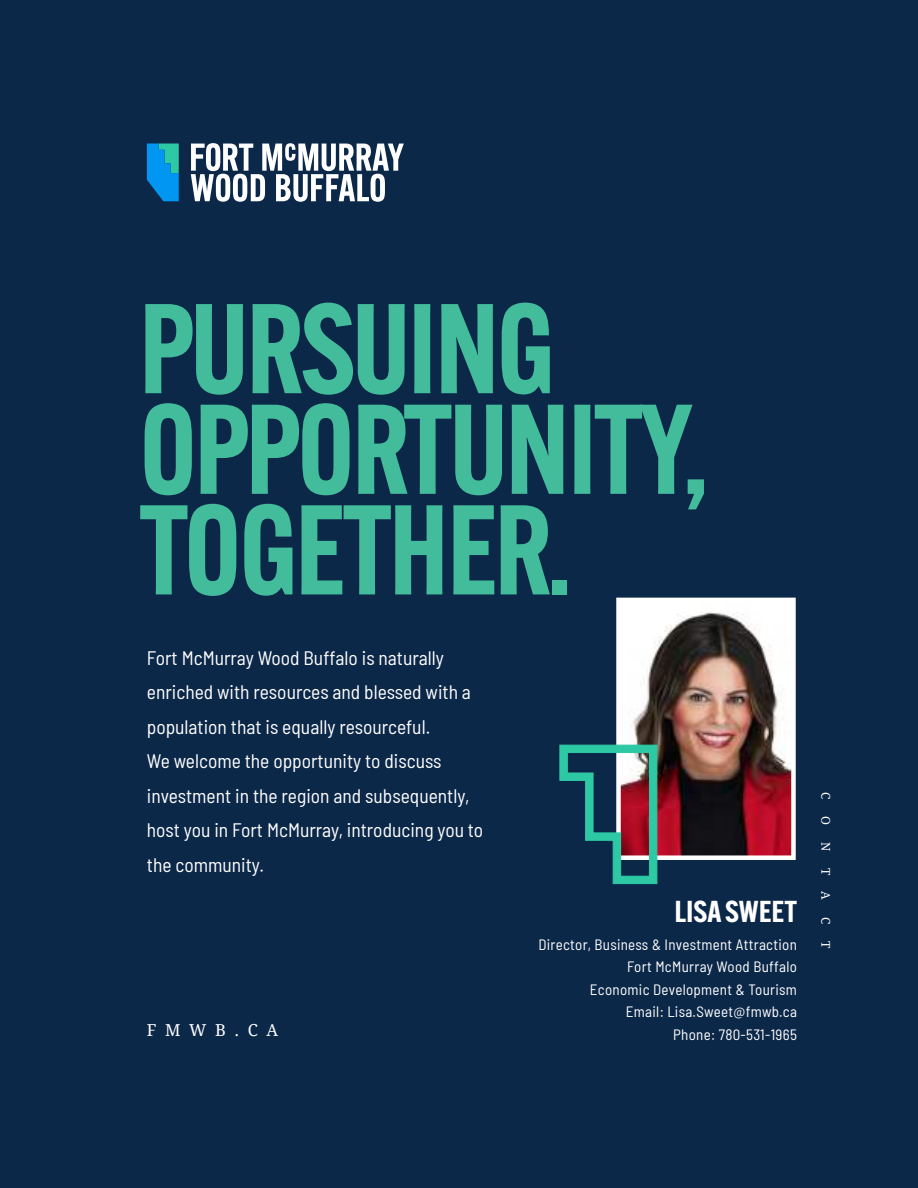
<style>
.page{position:relative;width:918px;height:1188px;background:#0c2849}
.page>*{position:absolute;margin:0;border:0;box-sizing:border-box;transform-origin:0 0}
.t1{font:600 124.65px/100.6px "Alternate Gothic ATF";letter-spacing:-.03em;color:#43bc9c}
.t2{font:600 29.55px "Alternate Gothic ATF";color:#fff;scale:1.06 1}
.t3{font:semi-condensed 19.5px/34.5px "Barlow";color:#fff}
.t4{font:16.5px "Droid Serif";letter-spacing:.52em;color:#fff}
.t5{font:semi-condensed 15px/22.5px "Barlow";letter-spacing:.02em;color:#fff;text-align:right}
.t6{font:12px "Droid Serif";color:#fff}
</style>
<div class="page">
<svg style="left:147px;top:143px;width:32px;height:58px;background:#0a94ce"></svg>
<svg style="left:191px;top:143px;width:213px;height:58px"></svg>
<img style="left:622px;top:604px;width:168px;height:250px">
<div style="left:616px;top:598px;width:180px;height:262px;border:5px solid #fff"></div>
<svg style="left:559px;top:744px;width:99px;height:140px"></svg>
<h1 class="t1" style="left:139px;top:305px;width:572px">PURSUING<br>OPPORTUNITY,<br>TOGETHER.</h1>
<p class="t3" style="left:147px;top:642px;width:338px">Fort McMurray Wood Buffalo is naturally enriched with resources and blessed with a population that is equally resourceful.<br>We welcome the opportunity to discuss investment in the region and subsequently, host you in Fort McMurray, introducing you to the community.</p>
<p class="t4" style="left:147px;top:1023px;width:133px">FMWB.CA</p>
<h2 class="t2" style="left:674px;top:900px;width:117px">LISA SWEET</h2>
<p class="t5" style="left:538px;top:934px;width:260px">Director, Business &amp; Investment Attraction<br>Fort McMurray Wood Buffalo<br>Economic Development &amp; Tourism<br>Email: Lisa.Sweet@fmwb.ca<br>Phone: 780-531-1965</p>
<p class="t6" style="left:831px;top:792px;width:9px;rotate:90deg">C</p>
<p class="t6" style="left:831px;top:816px;width:10px;rotate:90deg">O</p>
<p class="t6" style="left:831px;top:842px;width:11px;rotate:90deg">N</p>
<p class="t6" style="left:831px;top:868px;width:9px;rotate:90deg">T</p>
<p class="t6" style="left:831px;top:891px;width:10px;rotate:90deg">A</p>
<p class="t6" style="left:831px;top:917px;width:9px;rotate:90deg">C</p>
<p class="t6" style="left:831px;top:941px;width:9px;rotate:90deg">T</p>
</div>
